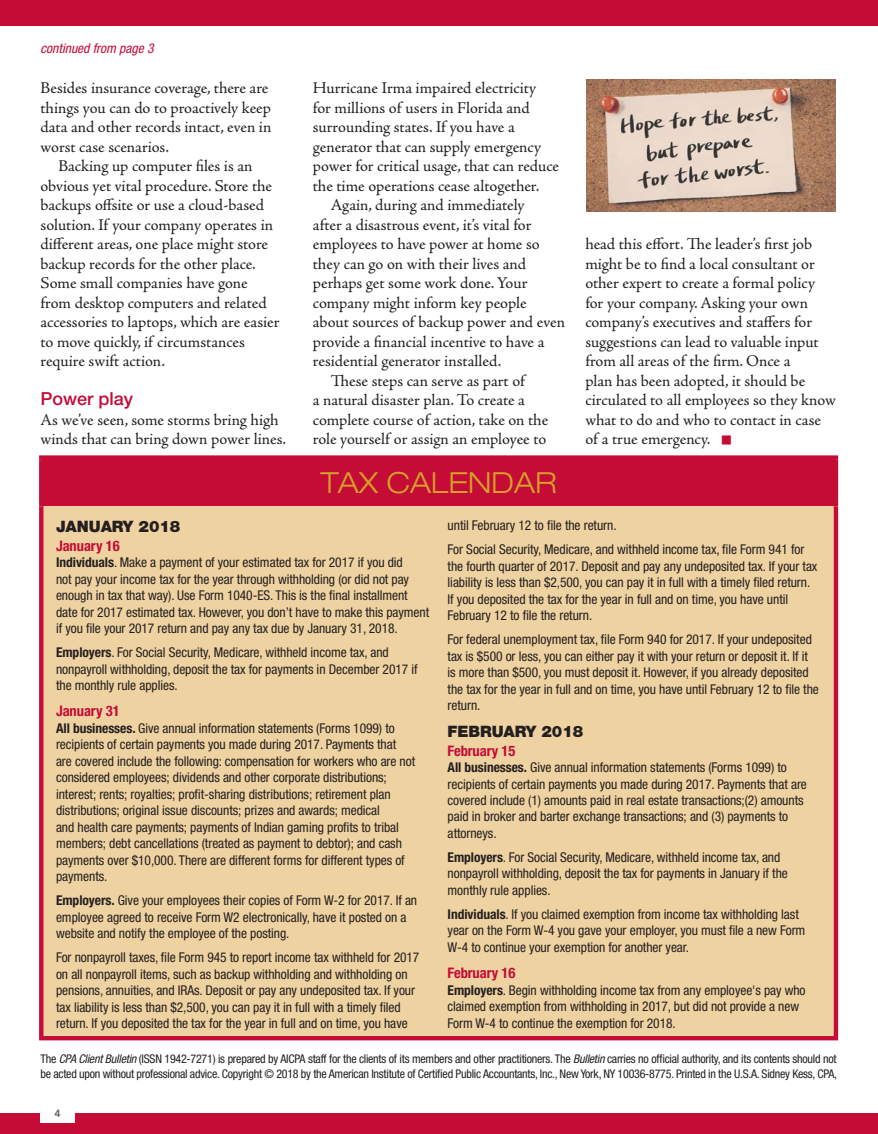
<style>
.page{position:relative;width:878px;height:1134px;background:#fff}
.page>*{position:absolute;margin:0;border:0;box-sizing:border-box;transform-origin:0 0}
.t1{font:300 expanded 29.1px "Helvetica Neue";color:#d79f27}
.t2{font:500 18px "Helvetica Neue";color:#c40c37}
.t3{font:16.5px/19.5px "Adobe Jenson Pro";letter-spacing:-.005em;color:#231f20}
.t4{font:900 15.75px "Helvetica Neue";letter-spacing:-.005em;color:#231f20}
.t5{font:700 condensed 14.55px "Helvetica Neue";letter-spacing:-.005em;color:#c40c37}
.t6{font:condensed 13.5px/16.5px "Helvetica Neue";letter-spacing:-.005em;color:#231f20}
.t7{font:italic condensed 13.5px "Helvetica Neue";color:#c40c37}
.t8{font:condensed 12px/15px "Helvetica Neue";letter-spacing:-.02em;color:#231f20}
.t9{font:800 10.5px "Avenir";color:#636366}
.s1{font-weight:700}
.s2{font-style:italic}
</style>
<div class="page">
<div style="left:0;top:0;width:878px;height:26px;background:#c40c37"></div>
<div style="left:0;top:1113px;width:878px;height:21px;background:#c40c37"></div>
<div style="left:41px;top:458px;width:794px;height:48px;background:#c40c37"></div>
<div style="left:41px;top:506px;width:794px;height:532px;background:#efd2a1"></div>
<div style="left:39px;top:455px;width:799px;height:5px;background:#c40c37"></div>
<svg style="left:39px;top:460px;width:2px;height:46px"></svg>
<div style="left:833px;top:460px;width:5px;height:46px;background:#c40c37"></div>
<svg style="left:39px;top:506px;width:4px;height:530px;background:#c5113b"></svg>
<div style="left:833px;top:506px;width:5px;height:530px;background:#c40c37"></div>
<hr style="left:39px;top:1036px;width:799px;height:4px;background:#c40c37">
<div style="left:40px;top:1104px;width:35px;height:19px;background:#fff"></div>
<img style="left:586px;top:80px;width:249px;height:131px">
<p class="t7" style="left:40px;top:41px;width:115px">continued from page 3</p>
<p class="t3" style="left:40px;top:78px;width:232px">Besides insurance coverage, there are things you can do to proactively keep data and other records intact, even in worst case scenarios.</p>
<p class="t3" style="left:40px;top:156px;width:240px;text-indent:18px">Backing up computer files is an obvious yet vital procedure. Store the backups offsite or use a cloud-based solution. If your company operates in different areas, one place might store backup records for the other place.<br>Some small companies have gone from desktop computers and related accessories to laptops, which are easier to move quickly, if circumstances require swift action.</p>
<h2 class="t2" style="left:40px;top:388px;width:94px">Power play</h2>
<p class="t3" style="left:40px;top:410px;width:247px">As we’ve seen, some storms bring high winds that can bring down power lines.</p>
<p class="t3" style="left:313px;top:78px;width:225px">Hurricane Irma impaired electricity</p>
<p class="t3" style="left:313px;top:98px;width:218px">for millions of users in Florida and</p>
<p class="t3" style="left:313px;top:117px;width:203px">surrounding states. If you have a</p>
<p class="t3" style="left:313px;top:137px;width:230px">generator that can supply emergency</p>
<p class="t3" style="left:313px;top:156px;width:248px">power for critical usage, that can reduce</p>
<p class="t3" style="left:313px;top:176px;width:228px">the time operations cease altogether.</p>
<p class="t3" style="left:331px;top:195px;width:195px">Again, during and immediately</p>
<p class="t3" style="left:313px;top:215px;width:220px">after a disastrous event, it’s vital for</p>
<p class="t3" style="left:313px;top:234px;width:228px">employees to have power at home so</p>
<p class="t3" style="left:313px;top:254px;width:215px">they can go on with their lives and</p>
<p class="t3" style="left:313px;top:273px;width:216px">perhaps get some work done. Your</p>
<p class="t3" style="left:313px;top:293px;width:215px">company might inform key people</p>
<p class="t3" style="left:313px;top:312px;width:253px">about sources of backup power and even</p>
<p class="t3" style="left:313px;top:332px;width:233px">provide a financial incentive to have a</p>
<p class="t3" style="left:313px;top:351px;width:190px">residential generator installed.</p>
<p class="t3" style="left:331px;top:371px;width:195px">These steps can serve as part of</p>
<p class="t3" style="left:313px;top:390px;width:213px">a natural disaster plan. To create a</p>
<p class="t3" style="left:313px;top:410px;width:237px">complete course of action, take on the</p>
<p class="t3" style="left:313px;top:429px;width:235px">role yourself or assign an employee to</p>
<h1 class="t1" style="left:320px;top:466px;width:238px">TAX CALENDAR</h1>
<p class="t3" style="left:585px;top:234px;width:252px">head this effort. The leader’s first job might be to find a local consultant or other expert to create a formal policy for your company. Asking your own company’s executives and staffers for suggestions can lead to valuable input from all areas of the firm. Once a<br>plan has been adopted, it should be circulated to all employees so they know what to do and who to contact in case of a true emergency.</p>
<p class="t4" style="left:56px;top:517px;width:126px">JANUARY 2018</p>
<p class="t5" style="left:56px;top:537px;width:65px">January 16</p>
<p class="t6" style="left:56px;top:554px;width:374px"><span class="s1">Individuals</span>. Make a payment of your estimated tax for 2017 if you did<br>not pay your income tax for the year through withholding (or did not pay enough in tax that way). Use Form 1040-ES. This is the final installment date for 2017 estimated tax. However, you don’t have to make this payment if you file your 2017 return and pay any tax due by January 31, 2018.</p>
<p class="t6" style="left:56px;top:644px;width:363px"><span class="s1">Employers</span>. For Social Security, Medicare, withheld income tax, and nonpayroll withholding, deposit the tax for payments in December 2017 if the monthly rule applies.</p>
<p class="t5" style="left:56px;top:702px;width:65px">January 31</p>
<p class="t6" style="left:56px;top:720px;width:360px"><span class="s1">All businesses.</span> Give annual information statements (Forms 1099) to recipients of certain payments you made during 2017. Payments that are covered include the following: compensation for workers who are not considered employees; dividends and other corporate distributions; interest; rents; royalties; profit-sharing distributions; retirement plan distributions; original issue discounts; prizes and awards; medical<br>and health care payments; payments of Indian gaming profits to tribal members; debt cancellations (treated as payment to debtor); and cash payments over $10,000. There are different forms for different types of payments.</p>
<p class="t6" style="left:56px;top:892px;width:362px"><span class="s1">Employers.</span> Give your employees their copies of Form W-2 for 2017. If an employee agreed to receive Form W2 electronically, have it posted on a website and notify the employee of the posting.</p>
<p class="t6" style="left:56px;top:949px;width:365px">For nonpayroll taxes, file Form 945 to report income tax withheld for 2017 on all nonpayroll items, such as backup withholding and withholding on pensions, annuities, and IRAs. Deposit or pay any undeposited tax. If your tax liability is less than $2,500, you can pay it in full with a timely filed return. If you deposited the tax for the year in full and on time, you have</p>
<p class="t6" style="left:447px;top:513px;width:358px;line-height:24px">until February 12 to file the return.<br>For Social Security, Medicare, and withheld income tax, file Form 941 for</p>
<p class="t6" style="left:447px;top:558px;width:371px">the fourth quarter of 2017. Deposit and pay any undeposited tax. If your tax liability is less than $2,500, you can pay it in full with a timely filed return.<br>If you deposited the tax for the year in full and on time, you have until February 12 to file the return.</p>
<p class="t6" style="left:447px;top:631px;width:373px">For federal unemployment tax, file Form 940 for 2017. If your undeposited tax is $500 or less, you can either pay it with your return or deposit it. If it is more than $500, you must deposit it. However, if you already deposited the tax for the year in full and on time, you have until February 12 to file the return.</p>
<p class="t4" style="left:447px;top:722px;width:137px">FEBRUARY 2018</p>
<p class="t5" style="left:447px;top:742px;width:69px">February 15</p>
<p class="t6" style="left:447px;top:759px;width:361px"><span class="s1">All businesses.</span> Give annual information statements (Forms 1099) to recipients of certain payments you made during 2017. Payments that are covered include (1) amounts paid in real estate transactions;(2) amounts paid in broker and barter exchange transactions; and (3) payments to attorneys.</p>
<p class="t6" style="left:447px;top:849px;width:342px"><span class="s1">Employers</span>. For Social Security, Medicare, withheld income tax, and nonpayroll withholding, deposit the tax for payments in January if the monthly rule applies.</p>
<p class="t6" style="left:447px;top:906px;width:359px"><span class="s1">Individuals</span>. If you claimed exemption from income tax withholding last year on the Form W-4 you gave your employer, you must file a new Form<br>W-4 to continue your exemption for another year.</p>
<p class="t5" style="left:447px;top:964px;width:69px">February 16</p>
<p class="t6" style="left:447px;top:982px;width:359px"><span class="s1">Employers</span>. Begin withholding income tax from any employee's pay who claimed exemption from withholding in 2017, but did not provide a new<br>Form W-4 to continue the exemption for 2018.</p>
<p class="t8" style="left:40px;top:1052px;width:798px">The <span class="s2">CPA Client Bulletin</span> (ISSN 1942-7271) is prepared by AICPA staff for the clients of its members and other practitioners. The <span class="s2">Bulletin</span> carries no official authority, and its contents should not be acted upon without professional advice. Copyright © 2018 by the American Institute of Certified Public Accountants, Inc., New York, NY 10036-8775. Printed in the U.S.A. Sidney Kess, CPA,</p>
<p class="t9" style="left:55px;top:1107px;width:8px">4</p>
</div>
